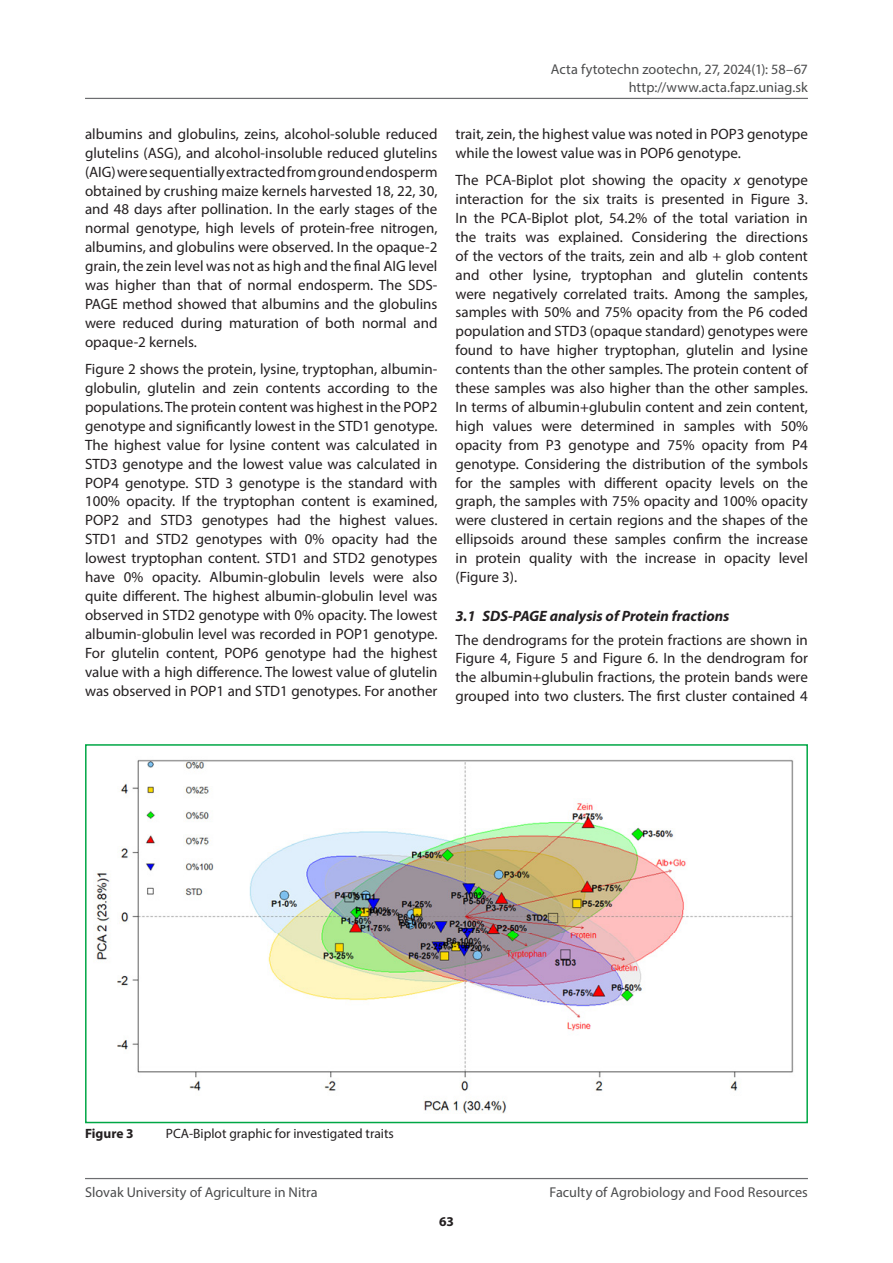
<style>
.page{position:relative;width:893px;height:1263px;background:#fff}
.page>*{position:absolute;margin:0;border:0;box-sizing:border-box;transform-origin:0 0}
.odstavec_anglic{font:15px/18.9px "Myriad Pro";color:#231f20;text-align:justify}
.podtitul_kurziva{font:italic 700 15px "Myriad Pro";color:#231f20}
.t1{font:14.25px/17.1px "Myriad Pro";color:#4b4c4d;text-align:right}
.obrazok{font:13.5px "Myriad Pro";color:#231f20}
.obrazok-2{font:700 13.5px "Myriad Pro";color:#231f20}
.s1{font-style:italic}
</style>
<div class="page">
<hr style="left:85px;top:98px;width:723px;height:1px;background:#6c6d70">
<hr style="left:85px;top:1178px;width:723px;height:1px;background:#6c6d70">
<img style="left:95px;top:759px;width:699px;height:355px">
<div style="left:85px;top:744px;width:723px;height:379px;border:2px solid #00a745"></div>
<p class="odstavec_anglic" style="left:85px;top:124px;width:354px">albumins and globulins, zeins, alcohol-soluble reduced glutelins (ASG), and alcohol-insoluble reduced glutelins (AIG) were sequentially extracted from ground endosperm obtained by crushing maize kernels harvested 18, 22, 30, and 48 days after pollination. In the early stages of the normal genotype, high levels of protein-free nitrogen, albumins, and globulins were observed. In the opaque-2 grain, the zein level was not as high and the final AIG level was higher than that of normal endosperm. The SDS-PAGE method showed that albumins and the globulins were reduced during maturation of both normal and opaque-2 kernels.</p>
<p class="odstavec_anglic" style="left:85px;top:359px;width:354px">Figure 2 shows the protein, lysine, tryptophan, albumin&shy;globulin, glutelin and zein contents according to the populations. The protein content was highest in the POP2 genotype and significantly lowest in the STD1 genotype.<br>The highest value for lysine content was calculated in STD3 genotype and the lowest value was calculated in POP4 genotype. STD 3 genotype is the standard with 100% opacity. If the tryptophan content is examined, POP2 and STD3 genotypes had the highest values.<br>STD1 and STD2 genotypes with 0% opacity had the lowest tryptophan content. STD1 and STD2 genotypes have 0% opacity. Albumin-globulin levels were also quite different. The highest albumin-globulin level was observed in STD2 genotype with 0% opacity. The lowest albumin-globulin level was recorded in POP1 genotype.<br>For glutelin content, POP6 genotype had the highest value with a high difference. The lowest value of glutelin was observed in POP1 and STD1 genotypes. For another</p>
<p class="t1" style="left:551px;top:61px;width:258px">Acta fytotechn zootechn, 27, 2024(1): 58–67 http://www.acta.fapz.uniag.sk</p>
<p class="odstavec_anglic" style="left:455px;top:124px;width:354px">trait, zein, the highest value was noted in POP3 genotype while the lowest value was in POP6 genotype.</p>
<p class="odstavec_anglic" style="left:455px;top:170px;width:354px">The PCA-Biplot plot showing the opacity <span class="s1">x</span> genotype interaction for the six traits is presented in Figure 3.<br>In the PCA-Biplot plot, 54.2% of the total variation in the traits was explained. Considering the directions of the vectors of the traits, zein and alb + glob content and other lysine, tryptophan and glutelin contents were negatively correlated traits. Among the samples, samples with 50% and 75% opacity from the P6 coded population and STD3 (opaque standard) genotypes were found to have higher tryptophan, glutelin and lysine contents than the other samples. The protein content of these samples was also higher than the other samples.<br>In terms of albumin+glubulin content and zein content, high values were determined in samples with 50% opacity from P3 genotype and 75% opacity from P4 genotype. Considering the distribution of the symbols for the samples with different opacity levels on the graph, the samples with 75% opacity and 100% opacity were clustered in certain regions and the shapes of the ellipsoids around these samples confirm the increase in protein quality with the increase in opacity level (Figure 3).</p>
<p class="podtitul_kurziva" style="left:455px;top:606px;width:275px">3.1 SDS-PAGE analysis of Protein fractions</p>
<p class="odstavec_anglic" style="left:455px;top:630px;width:354px">The dendrograms for the protein fractions are shown in Figure 4, Figure 5 and Figure 6. In the dendrogram for the albumin+glubulin fractions, the protein bands were grouped into two clusters. The first cluster contained 4</p>
<p class="obrazok-2" style="left:85px;top:1124px;width:50px">Figure 3</p>
<p class="obrazok" style="left:166px;top:1125px;width:230px">PCA-Biplot graphic for investigated traits</p>
<p class="t1" style="left:85px;top:1183px;width:234px">Slovak University of Agriculture in Nitra</p>
<p class="t1" style="left:550px;top:1183px;width:260px">Faculty of Agrobiology and Food Resources</p>
<p class="obrazok-2" style="left:439px;top:1212px;width:16px">63</p>
</div>
